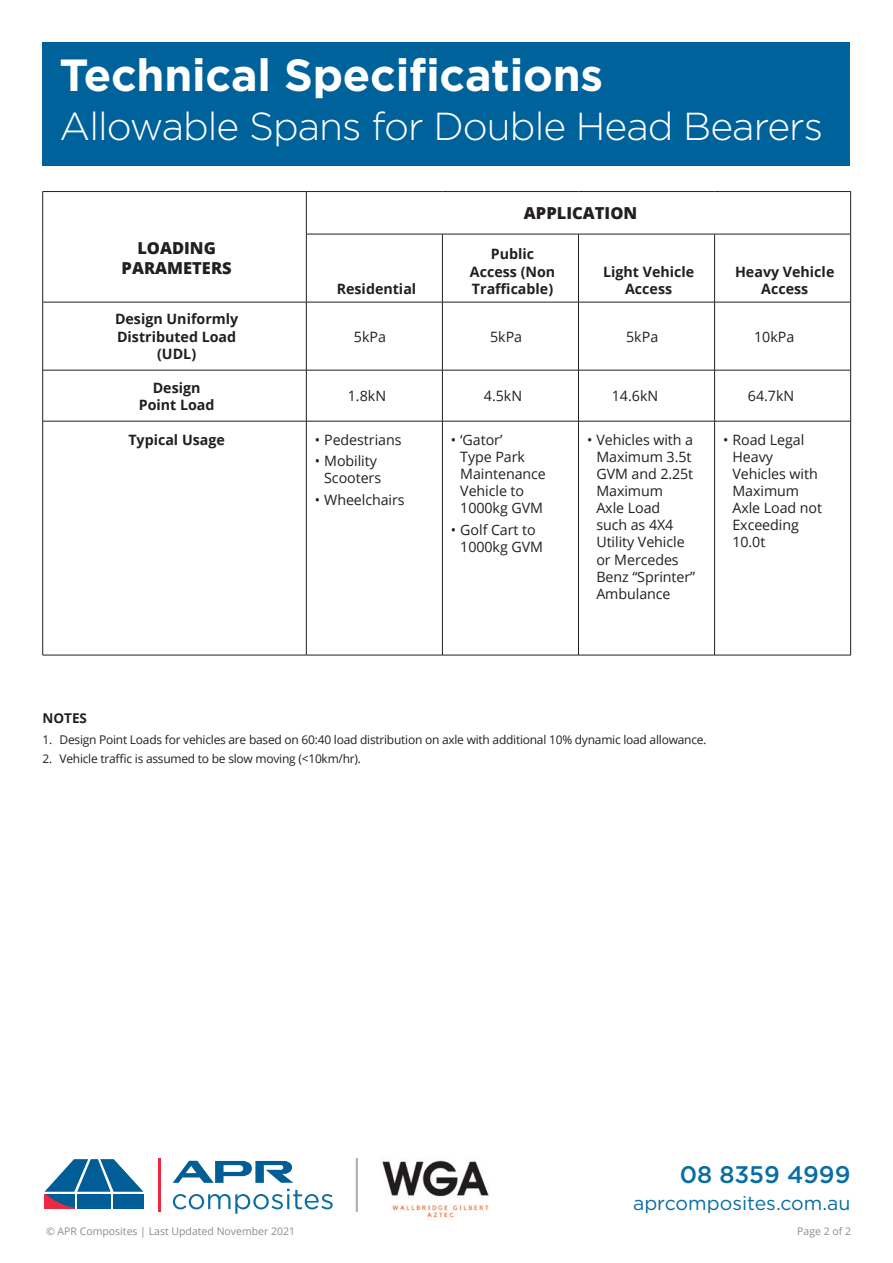
<style>
.page{position:relative;width:893px;height:1263px;background:#fff}
.page>*{position:absolute;margin:0;border:0;box-sizing:border-box;transform-origin:0 0}
.t1{font:700 45px "Gotham";letter-spacing:-.005em;color:#fff}
.t2{font:300 39px "Gotham";letter-spacing:-.025em;color:#fff}
.t3{font:500 24px "Gotham";color:#096da3}
.t4{font:19.5px "Gotham";color:#096da3}
.t5{font:800 16.5px/19.8px "Open Sans";color:#231f20;text-align:center}
.t6{font:14.25px/17.1px "Open Sans";letter-spacing:-.005em;color:#231f20}
.t7{font:700 14.25px/17.1px "Open Sans";color:#231f20;text-align:center}
.t8{font:700 13.5px "Open Sans";color:#231f20}
.t9{font:12px "Open Sans";letter-spacing:-.02em;color:#231f20}
.t10{font:10.5px "Open Sans";color:#8a8c8f}
</style>
<div class="page">
<hr style="left:158px;top:1158px;width:3px;height:54px;background:#ed2840">
<svg style="left:173px;top:1161px;width:120px;height:22px"></svg>
<div style="left:113px;top:1194px;width:31px;height:15px;background:#005d95"></div>
<svg style="left:44px;top:1159px;width:99px;height:50px"></svg>
<svg style="left:173px;top:1189px;width:160px;height:25px"></svg>
<img style="left:382px;top:1160px;width:107px;height:60px">
<hr style="left:356px;top:1158px;width:2px;height:54px;background:#b2b3b7">
<hr style="left:306px;top:234px;width:136px;height:1px;background:#231f20">
<hr style="left:442px;top:234px;width:136px;height:1px;background:#231f20">
<hr style="left:442px;top:234px;width:1px;height:68px;background:#231f20">
<hr style="left:578px;top:234px;width:137px;height:1px;background:#231f20">
<hr style="left:578px;top:234px;width:1px;height:68px;background:#231f20">
<hr style="left:715px;top:234px;width:136px;height:1px;background:#231f20">
<hr style="left:714px;top:234px;width:1px;height:68px;background:#231f20">
<hr style="left:42px;top:302px;width:1px;height:68px;background:#231f20">
<hr style="left:306px;top:302px;width:1px;height:68px;background:#231f20">
<hr style="left:442px;top:302px;width:1px;height:68px;background:#231f20">
<hr style="left:578px;top:302px;width:1px;height:68px;background:#231f20">
<hr style="left:714px;top:302px;width:1px;height:68px;background:#231f20">
<hr style="left:850px;top:302px;width:1px;height:68px;background:#231f20">
<hr style="left:42px;top:370px;width:1px;height:51px;background:#231f20">
<hr style="left:306px;top:370px;width:1px;height:51px;background:#231f20">
<hr style="left:442px;top:370px;width:1px;height:51px;background:#231f20">
<hr style="left:578px;top:370px;width:1px;height:51px;background:#231f20">
<hr style="left:714px;top:370px;width:1px;height:51px;background:#231f20">
<hr style="left:850px;top:370px;width:1px;height:51px;background:#231f20">
<hr style="left:42px;top:421px;width:1px;height:234px;background:#231f20">
<hr style="left:306px;top:421px;width:1px;height:234px;background:#231f20">
<hr style="left:442px;top:421px;width:1px;height:234px;background:#231f20">
<hr style="left:578px;top:421px;width:1px;height:234px;background:#231f20">
<hr style="left:714px;top:421px;width:1px;height:234px;background:#231f20">
<hr style="left:850px;top:421px;width:1px;height:234px;background:#231f20">
<hr style="left:306px;top:191px;width:136px;height:1px;background:#231f20">
<hr style="left:442px;top:191px;width:136px;height:1px;background:#231f20">
<hr style="left:578px;top:191px;width:137px;height:1px;background:#231f20">
<hr style="left:715px;top:191px;width:136px;height:1px;background:#231f20">
<hr style="left:850px;top:192px;width:1px;height:42px;background:#231f20">
<hr style="left:850px;top:234px;width:1px;height:68px;background:#231f20">
<hr style="left:306px;top:302px;width:136px;height:1px;background:#231f20">
<hr style="left:442px;top:302px;width:136px;height:1px;background:#231f20">
<hr style="left:578px;top:302px;width:137px;height:1px;background:#231f20">
<hr style="left:715px;top:302px;width:136px;height:1px;background:#231f20">
<hr style="left:43px;top:370px;width:263px;height:1px;background:#231f20">
<hr style="left:306px;top:370px;width:136px;height:1px;background:#231f20">
<hr style="left:442px;top:370px;width:136px;height:1px;background:#231f20">
<hr style="left:578px;top:370px;width:137px;height:1px;background:#231f20">
<hr style="left:715px;top:370px;width:135px;height:1px;background:#231f20">
<hr style="left:43px;top:421px;width:263px;height:1px;background:#231f20">
<hr style="left:306px;top:421px;width:136px;height:1px;background:#231f20">
<hr style="left:442px;top:421px;width:136px;height:1px;background:#231f20">
<hr style="left:578px;top:421px;width:137px;height:1px;background:#231f20">
<hr style="left:715px;top:421px;width:135px;height:1px;background:#231f20">
<hr style="left:307px;top:655px;width:135px;height:1px;background:#231f20">
<hr style="left:442px;top:655px;width:136px;height:1px;background:#231f20">
<hr style="left:578px;top:655px;width:137px;height:1px;background:#231f20">
<hr style="left:715px;top:655px;width:136px;height:1px;background:#231f20">
<hr style="left:43px;top:655px;width:264px;height:1px;background:#231f20">
<hr style="left:43px;top:191px;width:263px;height:1px;background:#231f20">
<hr style="left:42px;top:192px;width:1px;height:42px;background:#231f20">
<hr style="left:306px;top:192px;width:1px;height:42px;background:#231f20">
<hr style="left:42px;top:234px;width:1px;height:68px;background:#231f20">
<hr style="left:306px;top:234px;width:1px;height:68px;background:#231f20">
<hr style="left:43px;top:302px;width:263px;height:1px;background:#231f20">
<div style="left:43px;top:43px;width:807px;height:123px;background:#00629a"></div>
<h1 class="t1" style="left:60px;top:55px;width:545px">Technical Specifications</h1>
<h2 class="t2" style="left:60px;top:109px;width:765px">Allowable Spans for Double Head Bearers</h2>
<p class="t5" style="left:122px;top:238px;width:112px">LOADING<br>PARAMETERS</p>
<p class="t7" style="left:115px;top:312px;width:125px">Design Uniformly<br>Distributed Load (UDL)</p>
<p class="t7" style="left:337px;top:281px;width:81px">Residential</p>
<p class="t5" style="left:524px;top:204px;width:115px">APPLICATION</p>
<p class="t7" style="left:470px;top:247px;width:87px">Public<br>Access (Non<br>Trafficable)</p>
<p class="t7" style="left:603px;top:264px;width:93px">Light Vehicle<br>Access</p>
<p class="t7" style="left:735px;top:264px;width:101px">Heavy Vehicle<br>Access</p>
<p class="t6" style="left:354px;top:327px;width:34px">5kPa</p>
<p class="t6" style="left:490px;top:327px;width:34px">5kPa</p>
<p class="t6" style="left:626px;top:327px;width:34px">5kPa</p>
<p class="t6" style="left:754px;top:327px;width:42px">10kPa</p>
<p class="t7" style="left:139px;top:380px;width:77px">Design<br>Point Load</p>
<p class="t6" style="left:348px;top:387px;width:40px">1.8kN</p>
<p class="t6" style="left:484px;top:387px;width:40px">4.5kN</p>
<p class="t6" style="left:612px;top:387px;width:48px">14.6kN</p>
<p class="t6" style="left:748px;top:387px;width:48px">64.7kN</p>
<p class="t7" style="left:128px;top:433px;width:98px">Typical Usage</p>
<p class="t6" style="left:315px;top:433px;width:88px">• Pedestrians</p>
<p class="t6" style="left:315px;top:454px;width:68px;text-align:right">• Mobility<br>Scooters</p>
<p class="t6" style="left:315px;top:492px;width:91px">• Wheelchairs</p>
<p class="t6" style="left:596px;top:433px;width:100px;text-indent:-9px">• Vehicles with a<br>Maximum 3.5t<br>GVM and 2.25t<br>Maximum<br>Axle Load<br>such as 4X4<br>Utility Vehicle or Mercedes<br>Benz “Sprinter”<br>Ambulance</p>
<p class="t6" style="left:732px;top:433px;width:91px;text-indent:-9px">• Road Legal<br>Heavy<br>Vehicles with<br>Maximum<br>Axle Load not<br>Exceeding<br>10.0t</p>
<p class="t6" style="left:460px;top:433px;width:87px;text-indent:-9px">• ‘Gator’<br>Type Park<br>Maintenance<br>Vehicle to<br>1000kg GVM</p>
<p class="t6" style="left:460px;top:522px;width:84px;text-indent:-9px">• Golf Cart to<br>1000kg GVM</p>
<p class="t8" style="left:43px;top:713px;width:46px">NOTES</p>
<p class="t9" style="left:43px;top:735px;width:665px">1. Design Point Loads for vehicles are based on 60:40 load distribution on axle with additional 10% dynamic load allowance.</p>
<p class="t9" style="left:43px;top:753px;width:320px">2. Vehicle traffic is assumed to be slow moving (&lt;10km/hr).</p>
<h3 class="t3" style="left:680px;top:1164px;width:172px">08 8359 4999</h3>
<h3 class="t4" style="left:633px;top:1194px;width:219px">aprcomposites.com.au</h3>
<p class="t10" style="left:46px;top:1227px;width:251px">© APR Composites | Last Updated November 2021</p>
<p class="t10" style="left:797px;top:1227px;width:55px">Page 2 of 2</p>
</div>
